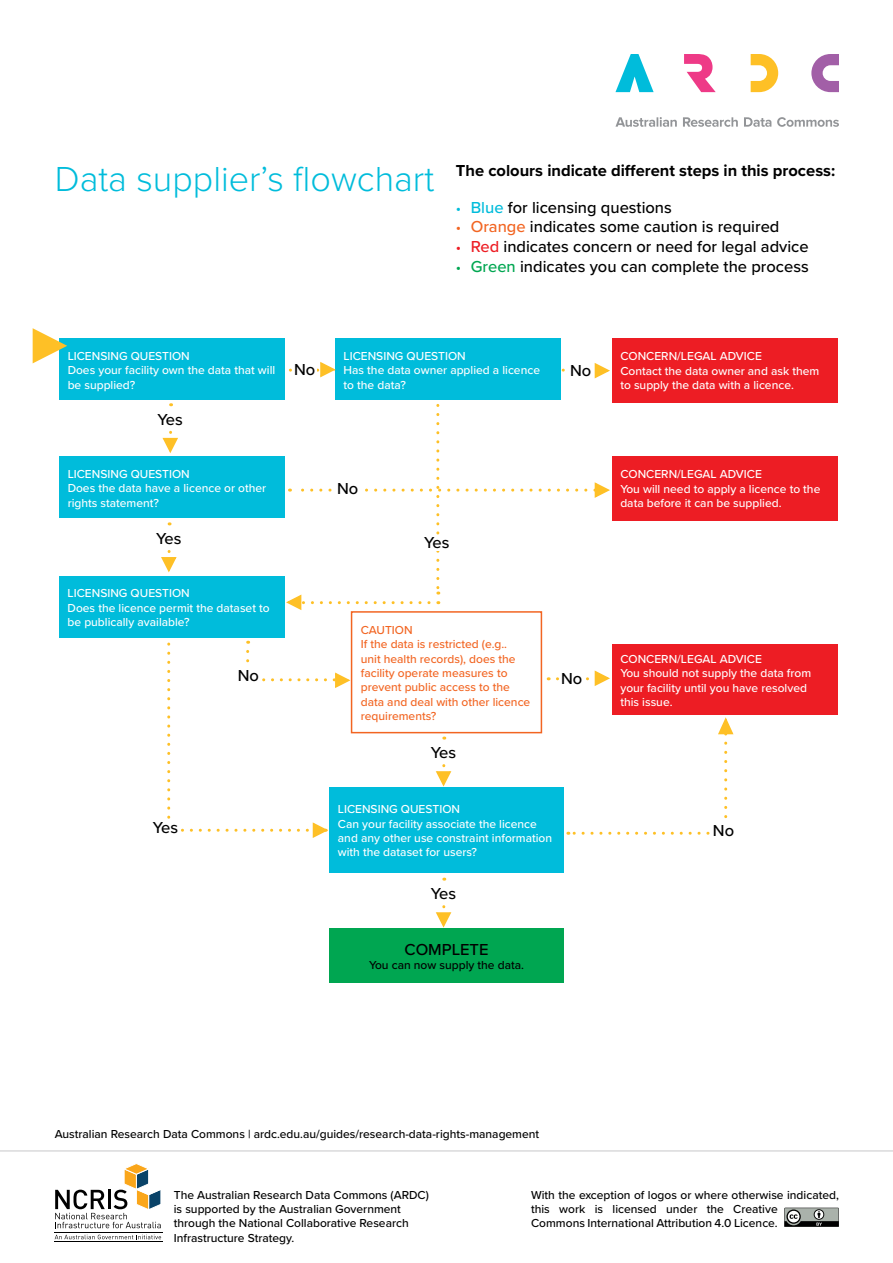
<style>
.page{position:relative;width:893px;height:1263px;background:#fff}
.page>*{position:absolute;margin:0;border:0;box-sizing:border-box;transform-origin:0 0}
.t1{font:500 16.5px "Proxima Nova";color:#000}
.t2{font:700 16.5px "Proxima Nova";color:#000}
.t3{font:500 12px/14.4px "Proxima Nova";color:#fff}
.t4{font:500 12px/14.4px "Proxima Nova";color:#000}
.t5{font:500 12px/14.4px "Proxima Nova";color:#f26522}
.s1{font-weight:300;font-size:36px;color:#00bcdb}
.s2{font-weight:400;font-size:15px;color:#00bcdb}
.s3{color:#00bcdb}
.s4{font-weight:400;font-size:15px;color:#f26522}
.s5{color:#f26522}
.s6{font-weight:400;font-size:15px;color:#ed1d24}
.s7{color:#ed1d24}
.s8{font-weight:400;font-size:15px;color:#00a651}
.s9{color:#00a651}
</style>
<div class="page">
<svg style="left:784px;top:1208px;width:55px;height:19px"></svg>
<svg style="left:615px;top:54px;width:39px;height:38px"></svg>
<svg style="left:751px;top:54px;width:27px;height:38px"></svg>
<svg style="left:811px;top:54px;width:28px;height:38px"></svg>
<svg style="left:684px;top:54px;width:32px;height:38px"></svg>
<svg style="left:615px;top:117px;width:224px;height:10px"></svg>
<svg style="left:55px;top:1234px;width:106px;height:5px"></svg>
<hr style="left:54px;top:1232px;width:108px;height:1px;background:#000">
<hr style="left:54px;top:1241px;width:108px;height:1px;background:#000">
<svg style="left:55px;top:1164px;width:106px;height:64px"></svg>
<hr style="left:0;top:1150px;width:893px;height:1px;background:#c7c8ca">
<div style="left:59px;top:339px;width:226px;height:61px;background:#00bcdb"></div>
<div style="left:59px;top:457px;width:226px;height:61px;background:#00bcdb"></div>
<div style="left:329px;top:787px;width:235px;height:86px;background:#00bcdb"></div>
<div style="left:329px;top:928px;width:235px;height:55px;background:#00a651"></div>
<div style="left:351px;top:611px;width:191px;height:122px;border:2px solid #f26522"></div>
<div style="left:612px;top:338px;width:225px;height:64px;background:#ed1d24"></div>
<div style="left:612px;top:456px;width:225px;height:64px;background:#ed1d24"></div>
<svg style="left:548px;top:677px;width:40px;height:3px"></svg>
<div style="left:561px;top:671px;width:23px;height:15px;background:#fff"></div>
<svg style="left:594px;top:670px;width:16px;height:16px"></svg>
<svg style="left:32px;top:328px;width:39px;height:36px"></svg>
<div style="left:335px;top:339px;width:225px;height:61px;background:#00bcdb"></div>
<div style="left:612px;top:645px;width:225px;height:70px;background:#ed1d24"></div>
<svg style="left:568px;top:717px;width:166px;height:118px"></svg>
<svg style="left:167px;top:617px;width:184px;height:221px"></svg>
<div style="left:238px;top:668px;width:22px;height:15px;background:#fff"></div>
<svg style="left:435px;top:905px;width:17px;height:23px"></svg>
<svg style="left:435px;top:764px;width:17px;height:23px"></svg>
<svg style="left:161px;top:550px;width:16px;height:23px"></svg>
<svg style="left:162px;top:430px;width:16px;height:23px"></svg>
<div style="left:59px;top:576px;width:225px;height:62px;background:#00bcdb"></div>
<svg style="left:278px;top:361px;width:332px;height:250px"></svg>
<h1 class="t2" style="left:55px;top:158px;width:782px"><span class="s1">Data supplier’s flowchart</span> The colours indicate different steps in this process:</h1>
<h1 class="t1" style="left:456px;top:195px;width:218px"><span class="s2">•</span> <span class="s3">Blue</span> for licensing questions</h1>
<h1 class="t1" style="left:456px;top:214px;width:325px"><span class="s4">•</span> <span class="s5">Orange</span> indicates some caution is required</h1>
<h1 class="t1" style="left:456px;top:234px;width:354px"><span class="s6">•</span> <span class="s7">Red</span> indicates concern or need for legal advice</h1>
<h1 class="t1" style="left:456px;top:254px;width:354px"><span class="s8">•</span> <span class="s9">Green</span> indicates you can complete the process</h1>
<p class="t3" style="left:68px;top:348px;width:209px">LICENSING QUESTION<br>Does your facility own the data that will be supplied?</p>
<h1 class="t1" style="left:158px;top:407px;width:27px">Yes</h1>
<p class="t3" style="left:68px;top:466px;width:200px">LICENSING QUESTION<br>Does the data have a licence or other rights statement?</p>
<h1 class="t1" style="left:156px;top:526px;width:27px">Yes</h1>
<p class="t3" style="left:68px;top:586px;width:204px">LICENSING QUESTION<br>Does the licence permit the dataset to be publically available?</p>
<h1 class="t1" style="left:238px;top:663px;width:23px">No</h1>
<p class="t3" style="left:344px;top:348px;width:198px">LICENSING QUESTION<br>Has the data owner applied a licence to the data?</p>
<h1 class="t1" style="left:294px;top:357px;width:23px">No</h1>
<h1 class="t1" style="left:570px;top:358px;width:23px">No</h1>
<h1 class="t1" style="left:337px;top:476px;width:23px">No</h1>
<h1 class="t1" style="left:424px;top:530px;width:27px">Yes</h1>
<p class="t5" style="left:361px;top:622px;width:171px">CAUTION<br>If the data is restricted (e.g..<br>unit health records), does the facility operate measures to prevent public access to the data and deal with other licence requirements?</p>
<h1 class="t1" style="left:431px;top:740px;width:27px">Yes</h1>
<h1 class="t1" style="left:561px;top:666px;width:23px">No</h1>
<p class="t3" style="left:620px;top:349px;width:200px">CONCERN/LEGAL ADVICE<br>Contact the data owner and ask them to supply the data with a licence.</p>
<p class="t3" style="left:620px;top:467px;width:202px">CONCERN/LEGAL ADVICE<br>You will need to apply a licence to the data before it can be supplied.</p>
<p class="t3" style="left:620px;top:651px;width:192px">CONCERN/LEGAL ADVICE<br>You should not supply the data from your facility until you have resolved this issue.</p>
<p class="t3" style="left:338px;top:802px;width:216px">LICENSING QUESTION<br>Can your facility associate the licence and any other use constraint information with the dataset for users?</p>
<h1 class="t1" style="left:153px;top:815px;width:27px">Yes</h1>
<h1 class="t1" style="left:713px;top:818px;width:23px">No</h1>
<h1 class="t1" style="left:431px;top:881px;width:27px">Yes</h1>
<h1 class="t1" style="left:404px;top:937px;width:86px">COMPLETE</h1>
<p class="t4" style="left:369px;top:957px;width:156px">You can now supply the data.</p>
<p class="t4" style="left:55px;top:1126px;width:486px">Australian Research Data Commons | ardc.edu.au/guides/research-data-rights-management</p>
<p class="t4" style="left:174px;top:1187px;width:257px">The Australian Research Data Commons (ARDC) is supported by the Australian Government through the National Collaborative Research Infrastructure Strategy.</p>
<p class="t4" style="left:531px;top:1187px;width:309px">With the exception of logos or where otherwise indicated, this work is licensed under the Creative<br>Commons International Attribution 4.0 Licence.</p>
</div>
